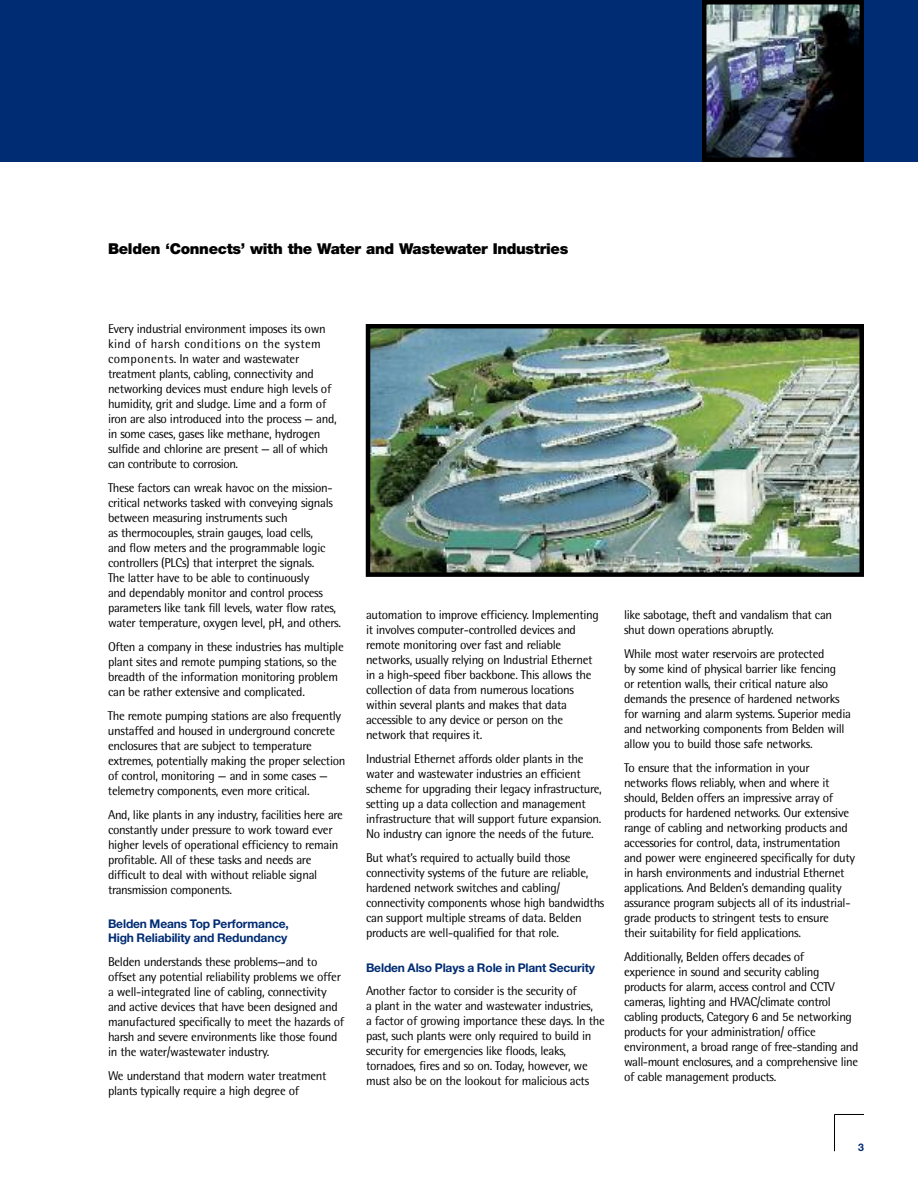
<style>
.page{position:relative;width:918px;height:1188px;background:#fff}
.page>*{position:absolute;margin:0;border:0;box-sizing:border-box;transform-origin:0 0}
.t1{font:900 15px "Helvetica Neue";letter-spacing:-.02em;color:#000}
.t2{font:12.75px/15px "Rotis Semi Sans";letter-spacing:-.025em;color:#000}
.t3{font:700 12px/13.5px "Helvetica Neue";letter-spacing:-.01em;color:#002c74}
.t4{font:700 10.5px "Helvetica Neue";color:#002c74}
</style>
<div class="page">
<div style="left:0;top:0;width:918px;height:162px;background:#002c74"></div>
<hr style="left:834px;top:1115px;width:1px;height:36px;background:#000">
<hr style="left:834px;top:1114px;width:30px;height:1px;background:#000">
<img style="left:707px;top:5px;width:152px;height:152px">
<div style="left:702px;top:0;width:162px;height:162px;border:4px solid #000"></div>
<img style="left:371px;top:329px;width:488px;height:243px">
<div style="left:366px;top:324px;width:498px;height:253px;border:4px solid #000"></div>
<p class="t1" style="left:108px;top:243px;width:462px">Belden ‘Connects’ with the Water and Wastewater Industries</p>
<p class="t2" style="left:108px;top:322px;width:230px">Every industrial environment imposes its own kind of harsh conditions on the system components. In water and wastewater treatment plants, cabling, connectivity and networking devices must endure high levels of humidity, grit and sludge. Lime and a form of iron are also introduced into the process — and, in some cases, gases like methane, hydrogen sulfide and chlorine are present — all of which can contribute to corrosion.</p>
<p class="t2" style="left:108px;top:481px;width:235px">These factors can wreak havoc on the mission&shy;critical networks tasked with conveying signals between measuring instruments such<br>as thermocouples, strain gauges, load cells,<br>and flow meters and the programmable logic controllers (PLCs) that interpret the signals.<br>The latter have to be able to continuously<br>and dependably monitor and control process parameters like tank fill levels, water flow rates, water temperature, oxygen level, pH, and others.</p>
<p class="t2" style="left:108px;top:640px;width:237px">Often a company in these industries has multiple plant sites and remote pumping stations, so the breadth of the information monitoring problem can be rather extensive and complicated.</p>
<p class="t2" style="left:108px;top:709px;width:239px">The remote pumping stations are also frequently unstaffed and housed in underground concrete enclosures that are subject to temperature extremes, potentially making the proper selection of control, monitoring — and in some cases — telemetry components, even more critical.</p>
<p class="t2" style="left:108px;top:808px;width:237px">And, like plants in any industry, facilities here are constantly under pressure to work toward ever higher levels of operational efficiency to remain profitable. All of these tasks and needs are difficult to deal with without reliable signal transmission components.</p>
<p class="t3" style="left:108px;top:918px;width:182px">Belden Means Top Performance,<br>High Reliability and Redundancy</p>
<p class="t2" style="left:108px;top:955px;width:238px">Belden understands these problems—and to offset any potential reliability problems we offer a well-integrated line of cabling, connectivity and active devices that have been designed and manufactured specifically to meet the hazards of harsh and severe environments like those found in the water/wastewater industry.</p>
<p class="t2" style="left:108px;top:1069px;width:220px">We understand that modern water treatment plants typically require a high degree of</p>
<p class="t2" style="left:366px;top:609px;width:234px">automation to improve efficiency. Implementing it involves computer-controlled devices and remote monitoring over fast and reliable networks, usually relying on Industrial Ethernet in a high-speed fiber backbone. This allows the collection of data from numerous locations within several plants and makes that data accessible to any device or person on the network that requires it.</p>
<p class="t2" style="left:366px;top:753px;width:237px">Industrial Ethernet affords older plants in the water and wastewater industries an efficient scheme for upgrading their legacy infrastructure, setting up a data collection and management infrastructure that will support future expansion.<br>No industry can ignore the needs of the future.</p>
<p class="t2" style="left:366px;top:852px;width:240px">But what’s required to actually build those connectivity systems of the future are reliable, hardened network switches and cabling/ connectivity components whose high bandwidths can support multiple streams of data. Belden products are well-qualified for that role.</p>
<p class="t3" style="left:366px;top:962px;width:230px">Belden Also Plays a Role in Plant Security</p>
<p class="t2" style="left:366px;top:985px;width:240px">Another factor to consider is the security of<br>a plant in the water and wastewater industries,<br>a factor of growing importance these days. In the past, such plants were only required to build in security for emergencies like floods, leaks, tornadoes, fires and so on. Today, however, we must also be on the lookout for malicious acts</p>
<p class="t2" style="left:624px;top:609px;width:210px">like sabotage, theft and vandalism that can shut down operations abruptly.</p>
<p class="t2" style="left:624px;top:648px;width:228px">While most water reservoirs are protected<br>by some kind of physical barrier like fencing<br>or retention walls, their critical nature also demands the presence of hardened networks for warning and alarm systems. Superior media and networking components from Belden will allow you to build those safe networks.</p>
<p class="t2" style="left:624px;top:762px;width:233px">To ensure that the information in your networks flows reliably, when and where it should, Belden offers an impressive array of products for hardened networks. Our extensive range of cabling and networking products and accessories for control, data, instrumentation and power were engineered specifically for duty in harsh environments and industrial Ethernet applications. And Belden’s demanding quality assurance program subjects all of its industrial&shy;grade products to stringent tests to ensure<br>their suitability for field applications.</p>
<p class="t2" style="left:624px;top:951px;width:236px">Additionally, Belden offers decades of experience in sound and security cabling products for alarm, access control and CCTV cameras, lighting and HVAC/climate control cabling products, Category 6 and 5e networking products for your administration/ office environment, a broad range of free-standing and wall-mount enclosures, and a comprehensive line of cable management products.</p>
<p class="t4" style="left:858px;top:1144px;width:7px">3</p>
</div>
